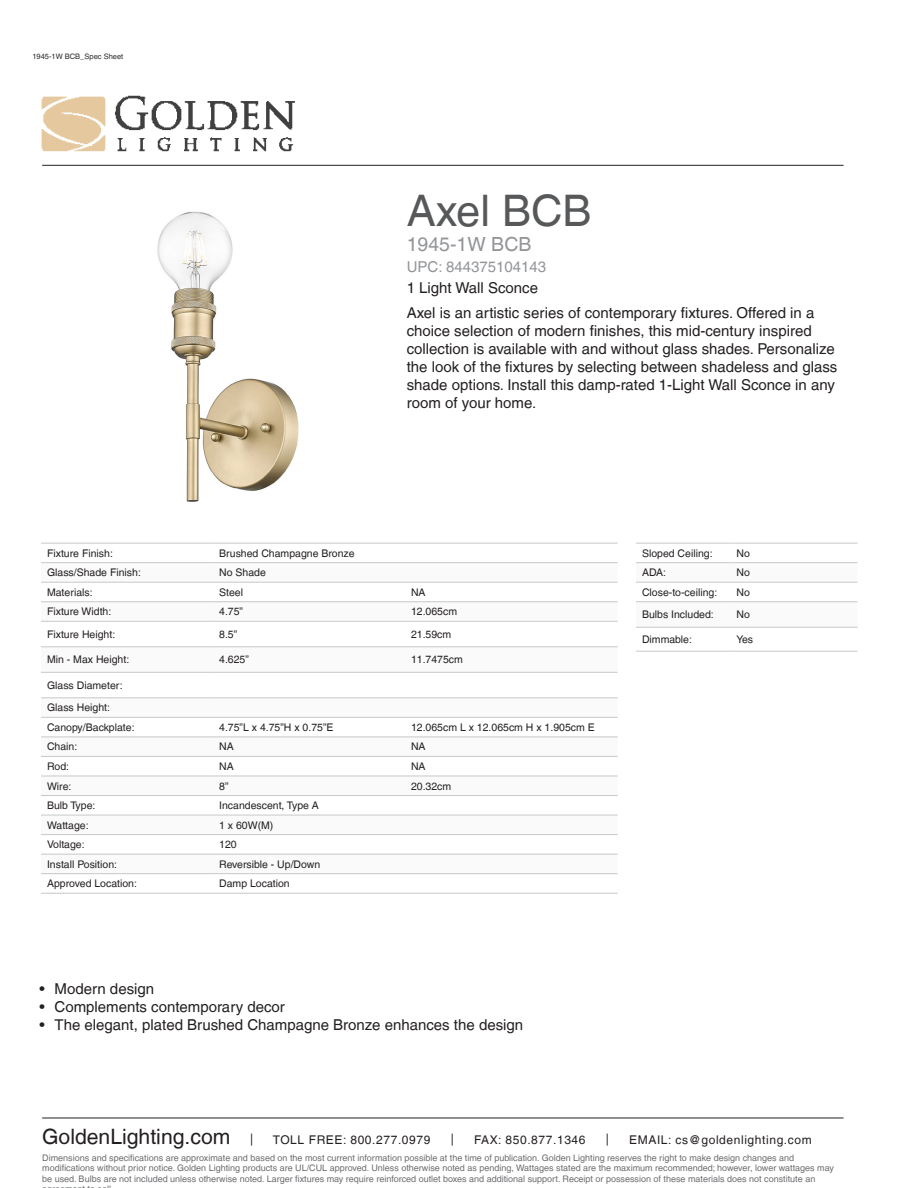
<style>
.page{position:relative;width:918px;height:1188px;background:#fff}
.page>*{position:absolute;margin:0;border:0;box-sizing:border-box;transform-origin:0 0}
.t1{font:43.5px "Helvetica LT";color:#57585a}
.t2{font:21.15px "Helvetica LT";color:#231f20}
.t3{font:19.5px "Helvetica LT";color:#939598}
.t4{font:15px/18px "Helvetica LT";color:#231f20}
.t5{font:15px "Helvetica LT";color:#939598}
.t6{font:12px "Helvetica LT";letter-spacing:.05em;color:#231f20}
.t7{font:10.5px "Helvetica LT";color:#231f20}
.t8{font:9px/10.5px "Helvetica LT";color:#6c6d70}
.filename{font:7.5px "Helvetica LT";color:#2e2b2c}
</style>
<div class="page">
<img style="left:41px;top:95px;width:260px;height:70px">
<svg style="left:41px;top:563px;width:577px;height:291px"></svg>
<hr style="left:41px;top:562px;width:172px;height:1px;background:#c7c8ca">
<hr style="left:213px;top:562px;width:192px;height:1px;background:#c7c8ca">
<hr style="left:405px;top:562px;width:213px;height:1px;background:#c7c8ca">
<hr style="left:41px;top:582px;width:172px;height:1px;background:#c7c8ca">
<hr style="left:213px;top:582px;width:192px;height:1px;background:#c7c8ca">
<hr style="left:405px;top:582px;width:213px;height:1px;background:#c7c8ca">
<hr style="left:41px;top:601px;width:172px;height:1px;background:#c7c8ca">
<hr style="left:213px;top:601px;width:192px;height:1px;background:#c7c8ca">
<hr style="left:405px;top:601px;width:213px;height:1px;background:#c7c8ca">
<hr style="left:41px;top:621px;width:172px;height:1px;background:#c7c8ca">
<hr style="left:213px;top:621px;width:192px;height:1px;background:#c7c8ca">
<hr style="left:405px;top:621px;width:213px;height:1px;background:#c7c8ca">
<hr style="left:41px;top:647px;width:172px;height:1px;background:#c7c8ca">
<hr style="left:213px;top:647px;width:192px;height:1px;background:#c7c8ca">
<hr style="left:405px;top:647px;width:213px;height:1px;background:#c7c8ca">
<hr style="left:41px;top:672px;width:172px;height:1px;background:#c7c8ca">
<hr style="left:213px;top:672px;width:192px;height:1px;background:#c7c8ca">
<hr style="left:405px;top:672px;width:213px;height:1px;background:#c7c8ca">
<hr style="left:41px;top:698px;width:172px;height:1px;background:#c7c8ca">
<hr style="left:213px;top:698px;width:192px;height:1px;background:#c7c8ca">
<hr style="left:405px;top:698px;width:213px;height:1px;background:#c7c8ca">
<hr style="left:41px;top:717px;width:172px;height:1px;background:#c7c8ca">
<hr style="left:213px;top:717px;width:192px;height:1px;background:#c7c8ca">
<hr style="left:405px;top:717px;width:213px;height:1px;background:#c7c8ca">
<hr style="left:41px;top:737px;width:172px;height:1px;background:#c7c8ca">
<hr style="left:213px;top:737px;width:192px;height:1px;background:#c7c8ca">
<hr style="left:405px;top:737px;width:213px;height:1px;background:#c7c8ca">
<hr style="left:41px;top:756px;width:172px;height:1px;background:#c7c8ca">
<hr style="left:213px;top:756px;width:192px;height:1px;background:#c7c8ca">
<hr style="left:405px;top:756px;width:213px;height:1px;background:#c7c8ca">
<hr style="left:41px;top:776px;width:172px;height:1px;background:#c7c8ca">
<hr style="left:213px;top:776px;width:192px;height:1px;background:#c7c8ca">
<hr style="left:405px;top:776px;width:213px;height:1px;background:#c7c8ca">
<hr style="left:41px;top:795px;width:172px;height:1px;background:#c7c8ca">
<hr style="left:213px;top:795px;width:192px;height:1px;background:#c7c8ca">
<hr style="left:405px;top:795px;width:213px;height:1px;background:#c7c8ca">
<hr style="left:41px;top:815px;width:172px;height:1px;background:#c7c8ca">
<hr style="left:213px;top:815px;width:192px;height:1px;background:#c7c8ca">
<hr style="left:405px;top:815px;width:213px;height:1px;background:#c7c8ca">
<hr style="left:41px;top:834px;width:172px;height:1px;background:#c7c8ca">
<hr style="left:213px;top:834px;width:192px;height:1px;background:#c7c8ca">
<hr style="left:405px;top:834px;width:213px;height:1px;background:#c7c8ca">
<hr style="left:41px;top:854px;width:172px;height:1px;background:#c7c8ca">
<hr style="left:213px;top:854px;width:192px;height:1px;background:#c7c8ca">
<hr style="left:405px;top:854px;width:213px;height:1px;background:#c7c8ca">
<hr style="left:41px;top:873px;width:172px;height:1px;background:#c7c8ca">
<hr style="left:213px;top:873px;width:192px;height:1px;background:#c7c8ca">
<hr style="left:405px;top:873px;width:213px;height:1px;background:#c7c8ca">
<hr style="left:41px;top:893px;width:172px;height:1px;background:#c7c8ca">
<hr style="left:213px;top:893px;width:192px;height:1px;background:#c7c8ca">
<hr style="left:405px;top:893px;width:213px;height:1px;background:#c7c8ca">
<hr style="left:41px;top:543px;width:172px;height:1px;background:#c7c8ca">
<hr style="left:213px;top:543px;width:192px;height:1px;background:#c7c8ca">
<hr style="left:405px;top:543px;width:213px;height:1px;background:#c7c8ca">
<svg style="left:636px;top:563px;width:222px;height:64px"></svg>
<hr style="left:636px;top:562px;width:95px;height:1px;background:#c7c8ca">
<hr style="left:731px;top:562px;width:127px;height:1px;background:#c7c8ca">
<hr style="left:636px;top:582px;width:95px;height:1px;background:#c7c8ca">
<hr style="left:731px;top:582px;width:127px;height:1px;background:#c7c8ca">
<hr style="left:636px;top:601px;width:95px;height:1px;background:#c7c8ca">
<hr style="left:731px;top:601px;width:127px;height:1px;background:#c7c8ca">
<hr style="left:636px;top:627px;width:95px;height:1px;background:#c7c8ca">
<hr style="left:731px;top:627px;width:127px;height:1px;background:#c7c8ca">
<hr style="left:636px;top:651px;width:95px;height:1px;background:#c7c8ca">
<hr style="left:731px;top:651px;width:127px;height:1px;background:#c7c8ca">
<hr style="left:636px;top:543px;width:95px;height:1px;background:#c7c8ca">
<hr style="left:731px;top:543px;width:127px;height:1px;background:#c7c8ca">
<hr style="left:42px;top:1118px;width:802px;height:1px;background:#231f20">
<hr style="left:42px;top:165px;width:802px;height:1px;background:#231f20">
<img style="left:157px;top:211px;width:142px;height:291px">
<p class="filename" style="left:32px;top:52px;width:92px">1945-1W BCB_Spec Sheet</p>
<p class="t1" style="left:407px;top:185px;width:186px">Axel BCB</p>
<p class="t3" style="left:407px;top:233px;width:126px">1945-1W BCB</p>
<p class="t5" style="left:407px;top:258px;width:141px">UPC: 844375104143</p>
<p class="t4" style="left:407px;top:279px;width:133px">1 Light Wall Sconce</p>
<p class="t4" style="left:407px;top:303px;width:432px">Axel is an artistic series of contemporary fixtures. Offered in a choice selection of modern finishes, this mid-century inspired collection is available with and without glass shades. Personalize the look of the fixtures by selecting between shadeless and glass shade options. Install this damp-rated 1-Light Wall Sconce in any room of your home.</p>
<p class="t7" style="left:47px;top:547px;width:67px">Fixture Finish:</p>
<p class="t7" style="left:219px;top:547px;width:137px">Brushed Champagne Bronze</p>
<p class="t7" style="left:47px;top:566px;width:95px">Glass/Shade Finish:</p>
<p class="t7" style="left:219px;top:566px;width:48px">No Shade</p>
<p class="t7" style="left:47px;top:586px;width:47px">Materials:</p>
<p class="t7" style="left:219px;top:586px;width:25px">Steel</p>
<p class="t7" style="left:411px;top:586px;width:16px">NA</p>
<p class="t7" style="left:47px;top:606px;width:66px">Fixture Width:</p>
<p class="t7" style="left:219px;top:606px;width:25px">4.75”</p>
<p class="t7" style="left:411px;top:606px;width:48px">12.065cm</p>
<p class="t7" style="left:47px;top:628px;width:70px">Fixture Height:</p>
<p class="t7" style="left:219px;top:628px;width:20px">8.5”</p>
<p class="t7" style="left:411px;top:628px;width:42px">21.59cm</p>
<p class="t7" style="left:47px;top:654px;width:84px">Min - Max Height:</p>
<p class="t7" style="left:219px;top:654px;width:31px">4.625”</p>
<p class="t7" style="left:411px;top:654px;width:53px">11.7475cm</p>
<p class="t7" style="left:47px;top:679px;width:77px">Glass Diameter:</p>
<p class="t7" style="left:47px;top:702px;width:65px">Glass Height:</p>
<p class="t7" style="left:47px;top:721px;width:89px">Canopy/Backplate:</p>
<p class="t7" style="left:219px;top:721px;width:116px">4.75”L x 4.75”H x 0.75”E</p>
<p class="t7" style="left:411px;top:721px;width:185px">12.065cm L x 12.065cm H x 1.905cm E</p>
<p class="t7" style="left:47px;top:741px;width:32px">Chain:</p>
<p class="t7" style="left:219px;top:741px;width:16px">NA</p>
<p class="t7" style="left:411px;top:741px;width:16px">NA</p>
<p class="t7" style="left:47px;top:760px;width:24px">Rod:</p>
<p class="t7" style="left:219px;top:760px;width:16px">NA</p>
<p class="t7" style="left:411px;top:760px;width:16px">NA</p>
<p class="t7" style="left:47px;top:780px;width:26px">Wire:</p>
<p class="t7" style="left:219px;top:780px;width:11px">8”</p>
<p class="t7" style="left:411px;top:780px;width:42px">20.32cm</p>
<p class="t7" style="left:47px;top:799px;width:50px">Bulb Type:</p>
<p class="t7" style="left:219px;top:799px;width:101px">Incandescent, Type A</p>
<p class="t7" style="left:47px;top:819px;width:43px">Wattage:</p>
<p class="t7" style="left:219px;top:819px;width:56px">1 x 60W(M)</p>
<p class="t7" style="left:47px;top:838px;width:39px">Voltage:</p>
<p class="t7" style="left:219px;top:838px;width:19px">120</p>
<p class="t7" style="left:47px;top:858px;width:72px">Install Position:</p>
<p class="t7" style="left:219px;top:858px;width:103px">Reversible - Up/Down</p>
<p class="t7" style="left:47px;top:877px;width:92px">Approved Location:</p>
<p class="t7" style="left:219px;top:877px;width:72px">Damp Location</p>
<p class="t4" style="left:40px;top:980px;width:116px">• Modern design</p>
<p class="t4" style="left:40px;top:998px;width:247px">• Complements contemporary decor</p>
<p class="t4" style="left:40px;top:1016px;width:485px">• The elegant, plated Brushed Champagne Bronze enhances the design</p>
<p class="t7" style="left:642px;top:547px;width:72px">Sloped Ceiling:</p>
<p class="t7" style="left:737px;top:547px;width:15px">No</p>
<p class="t7" style="left:642px;top:566px;width:26px">ADA:</p>
<p class="t7" style="left:737px;top:566px;width:15px">No</p>
<p class="t7" style="left:642px;top:586px;width:77px">Close-to-ceiling:</p>
<p class="t7" style="left:737px;top:586px;width:15px">No</p>
<p class="t7" style="left:642px;top:608px;width:73px">Bulbs Included:</p>
<p class="t7" style="left:737px;top:608px;width:15px">No</p>
<p class="t7" style="left:642px;top:633px;width:51px">Dimmable:</p>
<p class="t7" style="left:737px;top:633px;width:18px">Yes</p>
<p class="t2" style="left:42px;top:1124px;width:190px">GoldenLighting.com</p>
<p class="t6" style="left:250px;top:1132px;width:5px">|</p>
<p class="t6" style="left:273px;top:1133px;width:159px">TOLL FREE: 800.277.0979</p>
<p class="t6" style="left:451px;top:1132px;width:5px">|</p>
<p class="t6" style="left:474px;top:1133px;width:113px">FAX: 850.877.1346</p>
<p class="t6" style="left:606px;top:1132px;width:5px">|</p>
<p class="t6" style="left:629px;top:1133px;width:184px">EMAIL: cs@goldenlighting.com</p>
<p class="t8" style="left:42px;top:1153px;width:793px">Dimensions and specifications are approximate and based on the most current information possible at the time of publication. Golden Lighting reserves the right to make design changes and modifications without prior notice. Golden Lighting products are UL/CUL approved. Unless otherwise noted as pending, Wattages stated are the maximum recommended; however, lower wattages may be used. Bulbs are not included unless otherwise noted. Larger fixtures may require reinforced outlet boxes and additional support. Receipt or possession of these materials does not constitute an</p>
</div>
